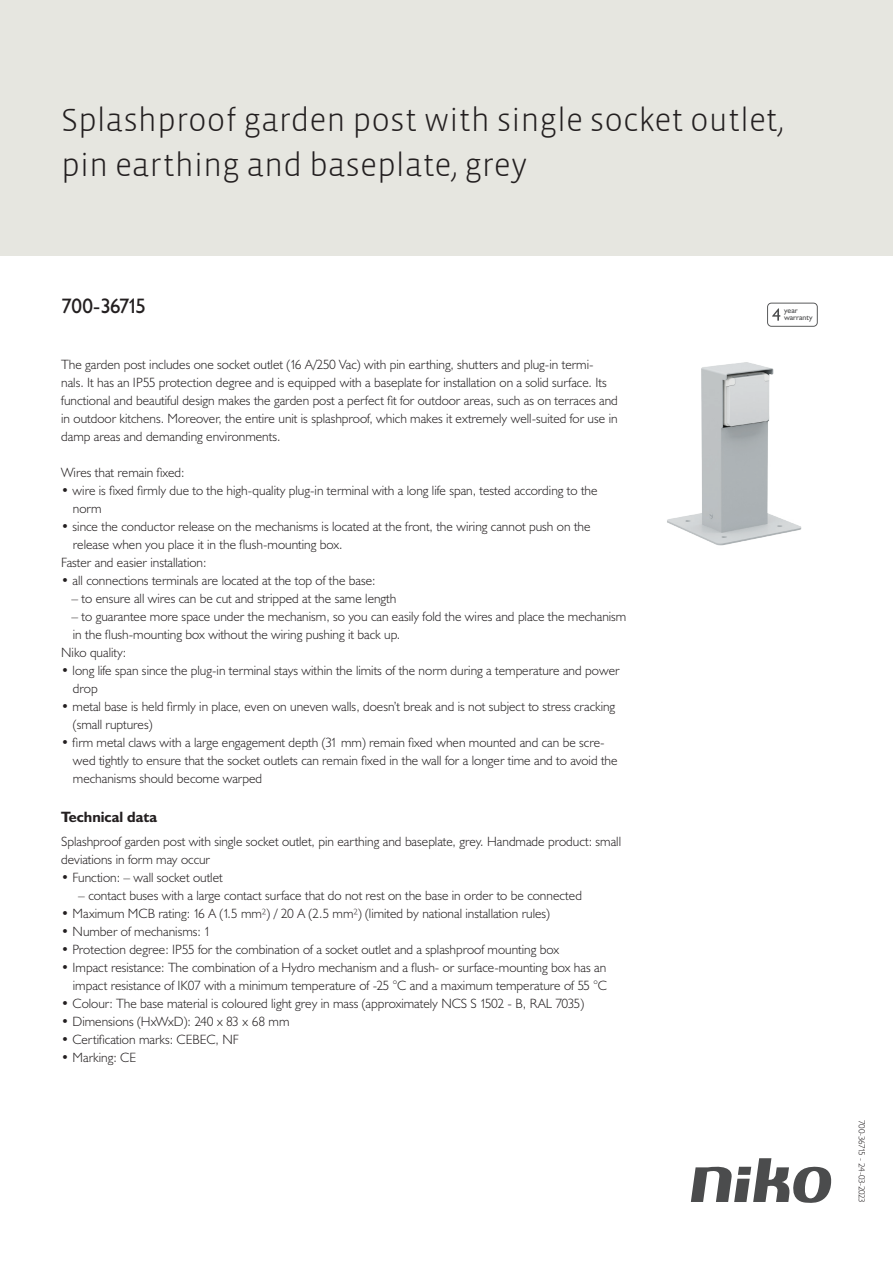
<style>
.page{position:relative;width:893px;height:1263px;background:#fff}
.page>*{position:absolute;margin:0;border:0;box-sizing:border-box;transform-origin:0 0}
.Title_datasheets{font:300 33px/45px "Vista Sans";color:#231f20}
.Article_number{font:21px "Humanist 521 BT";letter-spacing:-.06em;color:#231f20}
.Titles_parts{font:700 15px "Humanist 521 BT";color:#231f20}
.USP_Bullets{font:300 13.5px/18px "Humanist 521 BT";color:#231f20}
.Platte_tekst_CAB{font:300 13.5px/18px "Humanist 521 BT";color:#231f20}
.USP_Bullets_level_2{font:300 13.5px "Humanist 521 BT";color:#231f20}
.Revision{font:300 9px "Humanist 521 BT";letter-spacing:-.05em;color:#231f20}
.t1{font:7.8px/7.8px "Humanist 521 BT";color:#4b4c4d}
</style>
<div class="page">
<svg style="left:691px;top:1158px;width:141px;height:45px"></svg>
<div style="left:0;top:0;width:893px;height:255px;background:#e6e6e0"></div>
<svg style="left:767px;top:303px;width:51px;height:24px"></svg>
<img style="left:667px;top:362px;width:135px;height:184px">
<p class="Title_datasheets" style="left:61px;top:98px;width:724px">Splashproof garden post with single socket outlet, pin earthing and baseplate, grey</p>
<p class="Article_number" style="left:61px;top:293px;width:86px">700-36715</p>
<p class="Platte_tekst_CAB" style="left:61px;top:355px;width:558px">The garden post includes one socket outlet (16 A/250 Vac) with pin earthing, shutters and plug-in termi&shy;nals. It has an IP55 protection degree and is equipped with a baseplate for installation on a solid surface. Its functional and beautiful design makes the garden post a perfect fit for outdoor areas, such as on terraces and in outdoor kitchens. Moreover, the entire unit is splashproof, which makes it extremely well-suited for use in damp areas and demanding environments.</p>
<p class="USP_Bullets" style="left:61px;top:463px;width:125px">Wires that remain fixed:</p>
<p class="USP_Bullets" style="left:73px;top:481px;width:526px;text-indent:-12px">• wire is fixed firmly due to the high-quality plug-in terminal with a long life span, tested according to the norm</p>
<p class="USP_Bullets" style="left:73px;top:517px;width:519px;text-indent:-12px">• since the conductor release on the mechanisms is located at the front, the wiring cannot push on the release when you place it in the flush-mounting box.</p>
<p class="USP_Bullets" style="left:61px;top:553px;width:147px">Faster and easier installation:</p>
<p class="USP_Bullets" style="left:61px;top:571px;width:316px">• all connections terminals are located at the top of the base:</p>
<p class="USP_Bullets" style="left:71px;top:589px;width:326px">– to ensure all wires can be cut and stripped at the same length</p>
<p class="USP_Bullets" style="left:71px;top:607px;width:556px">– to guarantee more space under the mechanism, so you can easily fold the wires and place the mechanism in the flush-mounting box without the wiring pushing it back up.</p>
<p class="USP_Bullets" style="left:61px;top:643px;width:66px">Niko quality:</p>
<p class="USP_Bullets" style="left:73px;top:661px;width:548px;text-indent:-12px">• long life span since the plug-in terminal stays within the limits of the norm during a temperature and power drop</p>
<p class="USP_Bullets" style="left:73px;top:697px;width:544px;text-indent:-12px">• metal base is held firmly in place, even on uneven walls, doesn’t break and is not subject to stress cracking (small ruptures)</p>
<p class="USP_Bullets" style="left:73px;top:733px;width:546px;text-indent:-12px">• firm metal claws with a large engagement depth (31 mm) remain fixed when mounted and can be scre&shy;wed tightly to ensure that the socket outlets can remain fixed in the wall for a longer time and to avoid the mechanisms should become warped</p>
<p class="Titles_parts" style="left:61px;top:807px;width:98px">Technical data</p>
<p class="Platte_tekst_CAB" style="left:61px;top:832px;width:561px">Splashproof garden post with single socket outlet, pin earthing and baseplate, grey. Handmade product: small deviations in form may occur</p>
<p class="USP_Bullets" style="left:61px;top:868px;width:163px">• Function: – wall socket outlet</p>
<p class="USP_Bullets_level_2" style="left:78px;top:887px;width:505px">– contact buses with a large contact surface that do not rest on the base in order to be connected</p>
<p class="USP_Bullets" style="left:61px;top:904px;width:490px">• Maximum MCB rating: 16 A (1.5 mm²) / 20 A (2.5 mm²) (limited by national installation rules)</p>
<p class="USP_Bullets" style="left:61px;top:922px;width:151px">• Number of mechanisms: 1</p>
<p class="USP_Bullets" style="left:61px;top:940px;width:499px">• Protection degree: IP55 for the combination of a socket outlet and a splashproof mounting box</p>
<p class="USP_Bullets" style="left:61px;top:958px;width:547px;text-align:right">• Impact resistance: The combination of a Hydro mechanism and a flush- or surface-mounting box has an impact resistance of IK07 with a minimum temperature of -25 °C and a maximum temperature of 55 °C</p>
<p class="USP_Bullets" style="left:61px;top:994px;width:524px">• Colour: The base material is coloured light grey in mass (approximately NCS S 1502 - B, RAL 7035)</p>
<p class="USP_Bullets" style="left:61px;top:1012px;width:230px">• Dimensions (HxWxD): 240 x 83 x 68 mm</p>
<p class="USP_Bullets" style="left:61px;top:1030px;width:179px">• Certification marks: CEBEC, NF</p>
<p class="USP_Bullets" style="left:61px;top:1048px;width:76px">• Marking: CE</p>
<p class="t1" style="left:784px;top:306px;width:30px">year warranty</p>
<p class="Revision" style="left:868px;top:1120px;width:84px;rotate:90deg">700-36715 - 24-03-2023</p>
</div>
